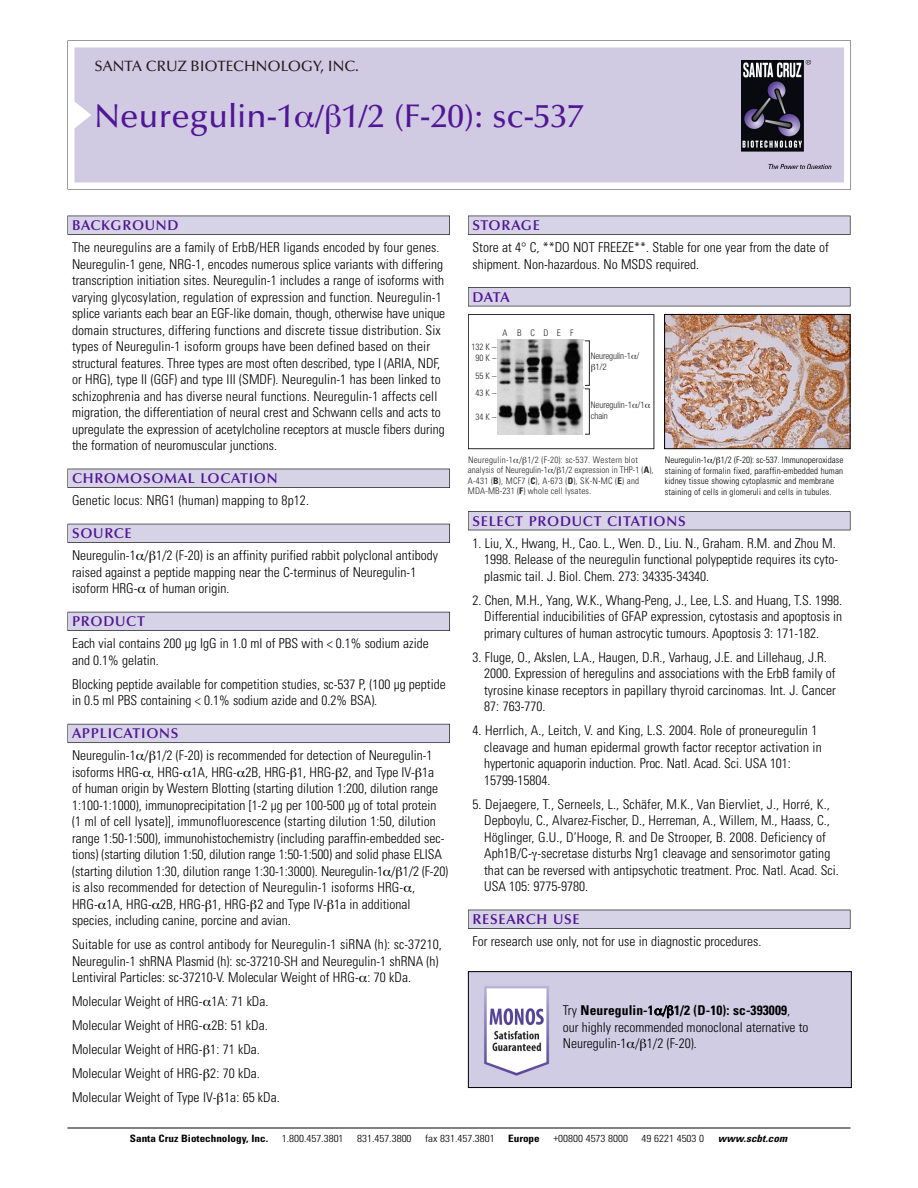
<style>
.page{position:relative;width:918px;height:1188px;background:#fff}
.page>*{position:absolute;margin:0;border:0;box-sizing:border-box;transform-origin:0 0}
.t1{font:500 33px "Optima";color:#511695}
.t2{font:500 15px "Optima";color:#231f20}
.t3{font:600 14.25px "Optima";letter-spacing:.05em;color:#511695}
.t4{font:300 condensed 13.5px/16.5px "Univers";color:#000}
.t5{font:700 condensed 13.5px "Univers";letter-spacing:.01em;color:#000}
.t6{font:300 condensed 10.2px "Univers";color:#000;scale:1.1 1}
.t7{font:700 condensed 10.2px "Univers";color:#000;scale:1.1 1}
.t8{font:italic 700 condensed 10.2px "Univers";letter-spacing:.005em;color:#000;scale:1.1 1}
.t9{font:9px/10.5px "Univers Condensed Light+JDSXBX";letter-spacing:.015em;color:#272627}
.t10{font:300 condensed 9px/10.5px "Univers";letter-spacing:.015em;color:#000}
.t11{font:9px/10.9px "Helvetica Neue Light Cond+OQDBAI";color:#272627}
.s1{font-family:"Univers Condensed Bold+WWTHEN"}
.s2{font-weight:700}
.s3{font-weight:300}
</style>
<div class="page">
<svg style="left:68px;top:40px;width:783px;height:149px"></svg>
<div style="left:74px;top:47px;width:770px;height:135px;background:#d1cae3"></div>
<img style="left:741px;top:60px;width:90px;height:108px">
<div style="left:68px;top:216px;width:382px;height:19px;background:#525155"></div>
<div style="left:68px;top:216px;width:381px;height:18px;background:#d7d3e7"></div>
<div style="left:68px;top:469px;width:382px;height:19px;background:#515055"></div>
<div style="left:68px;top:469px;width:381px;height:18px;background:#d7d3e7"></div>
<div style="left:68px;top:524px;width:382px;height:19px;background:#525158"></div>
<div style="left:68px;top:524px;width:381px;height:18px;background:#d7d3e7"></div>
<div style="left:68px;top:612px;width:382px;height:19px;background:#54535a"></div>
<div style="left:68px;top:612px;width:381px;height:18px;background:#d7d3e7"></div>
<div style="left:68px;top:724px;width:382px;height:19px;background:#5b5a62"></div>
<div style="left:68px;top:724px;width:381px;height:18px;background:#d7d3e7"></div>
<div style="left:468px;top:216px;width:382px;height:19px;background:#525155"></div>
<div style="left:468px;top:216px;width:382px;height:18px;background:#d7d3e7"></div>
<div style="left:468px;top:287px;width:382px;height:19px;background:#525155"></div>
<div style="left:468px;top:288px;width:382px;height:18px;background:#d7d3e7"></div>
<div style="left:468px;top:511px;width:382px;height:19px;background:#525156"></div>
<div style="left:468px;top:512px;width:382px;height:18px;background:#d7d3e7"></div>
<div style="left:468px;top:910px;width:382px;height:19px;background:#515055"></div>
<div style="left:468px;top:910px;width:382px;height:18px;background:#d7d3e7"></div>
<hr style="left:68px;top:1128px;width:782px;height:1px;background:#000">
<img style="left:666px;top:316px;width:182px;height:131px">
<div style="left:664px;top:314px;width:186px;height:135px;border:1px solid #000"></div>
<div style="left:468px;top:314px;width:186px;height:135px;border:1px solid #272627"></div>
<img style="left:498px;top:339px;width:85px;height:96px">
<img style="left:470px;top:973px;width:380px;height:113px">
<div style="left:468px;top:971px;width:384px;height:117px;border:1px solid #000"></div>
<svg style="left:295px;top:112px;width:19px;height:16px"></svg>
<svg style="left:326px;top:105px;width:15px;height:29px"></svg>
<svg style="left:655px;top:1006px;width:18px;height:12px"></svg>
<svg style="left:627px;top:1039px;width:19px;height:12px"></svg>
<p class="t2" style="left:94px;top:61px;width:266px">SANTA CRUZ BIOTECHNOLOGY, INC.</p>
<h1 class="t1" style="left:94px;top:103px;width:491px">Neuregulin-1 / 1/2 (F-20): sc-537</h1>
<p class="t3" style="left:72px;top:219px;width:108px">BACKGROUND</p>
<p class="t4" style="left:72px;top:240px;width:375px">The neuregulins are a family of ErbB/HER ligands encoded by four genes.<br>Neuregulin-1 gene, NRG-1, encodes numerous splice variants with differing transcription initiation sites. Neuregulin-1 includes a range of isoforms with varying glycosylation, regulation of expression and function. Neuregulin-1 splice variants each bear an EGF-like domain, though, otherwise have unique domain structures, differing functions and discrete tissue distribution. Six types of Neuregulin-1 isoform groups have been defined based on their structural features. Three types are most often described, type I (ARIA, NDF, or HRG), type II (GGF) and type III (SMDF). Neuregulin-1 has been linked to schizophrenia and has diverse neural functions. Neuregulin-1 affects cell migration, the differentiation of neural crest and Schwann cells and acts to upregulate the expression of acetylcholine receptors at muscle fibers during the formation of neuromuscular junctions.</p>
<p class="t3" style="left:72px;top:473px;width:207px">CHROMOSOMAL LOCATION</p>
<p class="t4" style="left:72px;top:493px;width:239px">Genetic locus: NRG1 (human) mapping to 8p12.</p>
<p class="t3" style="left:72px;top:528px;width:61px">SOURCE</p>
<p class="t4" style="left:72px;top:548px;width:367px">Neuregulin-1 / 1/2 (F-20) is an affinity purified rabbit polyclonal antibody raised against a peptide mapping near the C-terminus of Neuregulin-1 isoform HRG- of human origin.</p>
<p class="t3" style="left:72px;top:616px;width:74px">PRODUCT</p>
<p class="t4" style="left:72px;top:636px;width:358px">Each vial contains 200 µg IgG in 1.0 ml of PBS with &lt; 0.1% sodium azide and 0.1% gelatin.</p>
<p class="t4" style="left:72px;top:677px;width:375px">Blocking peptide available for competition studies, sc-537 P, (100 µg peptide in 0.5 ml PBS containing &lt; 0.1% sodium azide and 0.2% BSA).</p>
<p class="t3" style="left:72px;top:728px;width:108px">APPLICATIONS</p>
<p class="t4" style="left:72px;top:748px;width:378px">Neuregulin-1 / 1/2 (F-20) is recommended for detection of Neuregulin-1 isoforms HRG- , HRG- 1A, HRG- 2B, HRG- 1, HRG- 2, and Type IV- 1a<br>of human origin by Western Blotting (starting dilution 1:200, dilution range 1:100-1:1000), immunoprecipitation [1-2 µg per 100-500 µg of total protein (1 ml of cell lysate)], immunofluorescence (starting dilution 1:50, dilution range 1:50-1:500), immunohistochemistry (including paraffin-embedded sec&shy;tions) (starting dilution 1:50, dilution range 1:50-1:500) and solid phase ELISA (starting dilution 1:30, dilution range 1:30-1:3000). Neuregulin-1 / 1/2 (F-20) is also recommended for detection of Neuregulin-1 isoforms HRG- ,<br>HRG- 1A, HRG- 2B, HRG- 1, HRG- 2 and Type IV- 1a in additional species, including canine, porcine and avian.</p>
<p class="t4" style="left:72px;top:937px;width:371px">Suitable for use as control antibody for Neuregulin-1 siRNA (h): sc-37210,<br>Neuregulin-1 shRNA Plasmid (h): sc-37210-SH and Neuregulin-1 shRNA (h)<br>Lentiviral Particles: sc-37210-V. Molecular Weight of HRG- : 70 kDa.</p>
<p class="t4" style="left:72px;top:991px;width:209px;line-height:24px">Molecular Weight of HRG- 1A: 71 kDa.<br>Molecular Weight of HRG- 2B: 51 kDa.<br>Molecular Weight of HRG- 1: 71 kDa.<br>Molecular Weight of HRG- 2: 70 kDa.<br>Molecular Weight of Type IV- 1a: 65 kDa.</p>
<p class="t3" style="left:473px;top:219px;width:69px">STORAGE</p>
<p class="t4" style="left:473px;top:240px;width:358px">Store at 4° C, **DO NOT FREEZE**. Stable for one year from the date of shipment. Non-hazardous. No MSDS required.</p>
<p class="t3" style="left:473px;top:291px;width:39px">DATA</p>
<p class="t9" style="left:502px;top:328px;width:73px">ABCDEF</p>
<p class="t9" style="left:472px;top:342px;width:26px;line-height:11.2px;text-align:center">132 K –<br>90K–</p>
<p class="t9" style="left:476px;top:368px;width:22px;line-height:16.8px">55K–<br>43K–</p>
<p class="t9" style="left:476px;top:412px;width:22px">34K–</p>
<p class="t11" style="left:596px;top:352px;width:45px;text-indent:-5px">Neuregulin-1 /<br>1/2</p>
<p class="t11" style="left:591px;top:401px;width:56px">Neuregulin-1 /1 chain</p>
<p class="t9" style="left:468px;top:455px;width:187px">Neuregulin-1 / 1/2 (F-20): sc-537. Western blot analysis of Neuregulin-1 / 1/2 expression in THP-1 (<span class="s1">A</span>), A-431 (<span class="s1">B</span>), MCF7 (<span class="s1">C</span>), A-673 (<span class="s1">D</span>), SK-N-MC (<span class="s1">E</span>) and MDA-MB-231 (<span class="s1">F</span>) whole cell lysates.</p>
<p class="t10" style="left:665px;top:455px;width:180px">Neuregulin-1 / 1/2 (F-20): sc-537. Immunoperoxidase staining of formalin fixed, paraffin-embedded human kidney tissue showing cytoplasmic and membrane staining of cells in glomeruli and cells in tubules.</p>
<p class="t3" style="left:473px;top:515px;width:215px">SELECT PRODUCT CITATIONS</p>
<p class="t4" style="left:484px;top:536px;width:356px;text-indent:-12px">1. Liu, X., Hwang, H., Cao. L., Wen. D., Liu. N., Graham. R.M. and Zhou M.<br>1998. Release of the neuregulin functional polypeptide requires its cyto&shy;plasmic tail. J. Biol. Chem. 273: 34335-34340.</p>
<p class="t4" style="left:484px;top:593px;width:360px;text-align:justify;text-indent:-12px">2. Chen, M.H., Yang, W.K., Whang-Peng, J., Lee, L.S. and Huang, T.S. 1998.<br>Differential inducibilities of GFAP expression, cytostasis and apoptosis in primary cultures of human astrocytic tumours. Apoptosis 3: 171-182.</p>
<p class="t4" style="left:484px;top:650px;width:353px;text-indent:-12px">3. Fluge, O., Akslen, L.A., Haugen, D.R., Varhaug, J.E. and Lillehaug, J.R.<br>2000. Expression of heregulins and associations with the ErbB family of tyrosine kinase receptors in papillary thyroid carcinomas. Int. J. Cancer 87: 763-770.</p>
<p class="t4" style="left:484px;top:723px;width:339px;text-indent:-12px">4. Herrlich, A., Leitch, V. and King, L.S. 2004. Role of proneuregulin 1 cleavage and human epidermal growth factor receptor activation in hypertonic aquaporin induction. Proc. Natl. Acad. Sci. USA 101:<br>15799-15804.</p>
<p class="t4" style="left:484px;top:797px;width:356px;text-indent:-12px">5. Dejaegere, T., Serneels, L., Schäfer, M.K., Van Biervliet, J., Horré, K., Depboylu, C., Alvarez-Fischer, D., Herreman, A., Willem, M., Haass, C., Höglinger, G.U., D’Hooge, R. and De Strooper, B. 2008. Deficiency of Aph1B/C- -secretase disturbs Nrg1 cleavage and sensorimotor gating that can be reversed with antipsychotic treatment. Proc. Natl. Acad. Sci.<br>USA 105: 9775-9780.</p>
<p class="t3" style="left:473px;top:914px;width:109px">RESEARCH USE</p>
<p class="t4" style="left:473px;top:934px;width:290px">For research use only, not for use in diagnostic procedures.</p>
<p class="t4" style="left:563px;top:1003px;width:247px;text-indent:111px"><span class="s2">1/2 (D-10): sc-393009</span>, our highly recommended monoclonal aternative to<br>Neuregulin-1 / 1/2 (F-20).</p>
<p class="t5" style="left:563px;top:1005px;width:93px"><span class="s3">Try</span> Neuregulin-1</p>
<p class="t7" style="left:130px;top:1135px;width:127px">Santa Cruz Biotechnology, Inc.</p>
<p class="t6" style="left:282px;top:1135px;width:58px">1.800.457.3801</p>
<p class="t6" style="left:357px;top:1135px;width:51px">831.457.3800</p>
<p class="t6" style="left:425px;top:1135px;width:65px">fax 831.457.3801</p>
<p class="t7" style="left:508px;top:1135px;width:30px">Europe</p>
<p class="t6" style="left:553px;top:1135px;width:69px">+00800 4573 8000</p>
<p class="t6" style="left:642px;top:1135px;width:58px">49 6221 4503 0</p>
<p class="t8" style="left:718px;top:1135px;width:64px">www.scbt.com</p>
</div>
